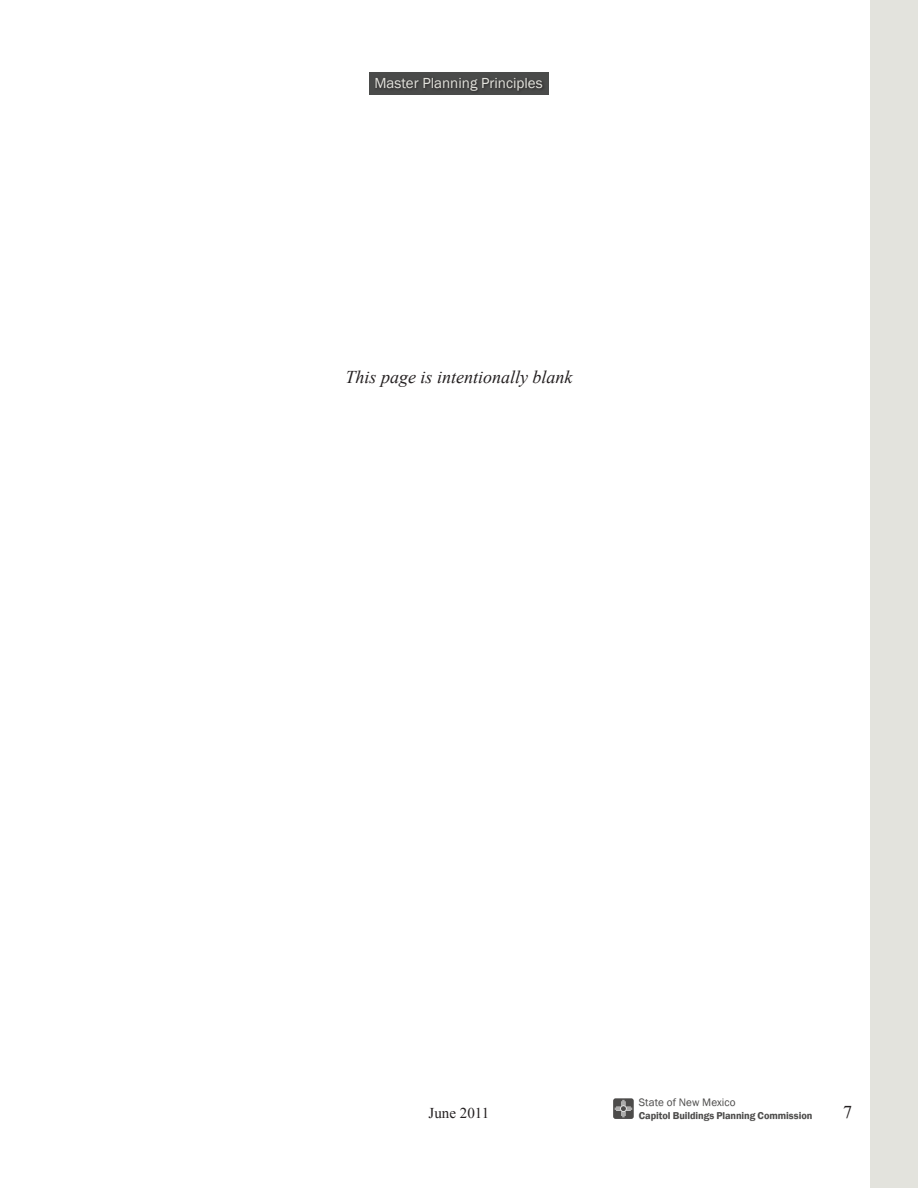
<style>
.page{position:relative;width:918px;height:1188px;background:#fff}
.page>*{position:absolute;margin:0;border:0;box-sizing:border-box;transform-origin:0 0}
.t1{font:italic 18px "Times New Roman";color:#231f20}
.t2{font:18px "Times New Roman";color:#231f20}
.t3{font:15px "Franklin Gothic";color:#e3e3dd}
.t4{font:15px "Times New Roman";color:#231f20}
.t5{font:11.1px "Franklin Gothic";letter-spacing:.005em;color:#231f20}
.t6{font:600 10.2px "Franklin Gothic";letter-spacing:-.005em;color:#231f20}
</style>
<div class="page">
<svg style="left:613px;top:1098px;width:21px;height:21px"></svg>
<div style="left:870px;top:0;width:48px;height:1188px;background:#e3e3dd"></div>
<div style="left:369px;top:72px;width:180px;height:22px;background:#4a4b4a"></div>
<div style="left:374px;top:76px;width:171px;height:18px;background:#434342"></div>
<h2 class="t3" style="left:375px;top:73px;width:170px">Master Planning Principles</h2>
<p class="t1" style="left:346px;top:365px;width:229px">This page is intentionally blank</p>
<p class="t5" style="left:639px;top:1096px;width:99px">State of New Mexico</p>
<h2 class="t4" style="left:429px;top:1102px;width:62px">June 2011</h2>
<p class="t6" style="left:639px;top:1110px;width:175px">Capitol Buildings Planning Commission</p>
<h1 class="t2" style="left:843px;top:1100px;width:10px">7</h1>
</div>
